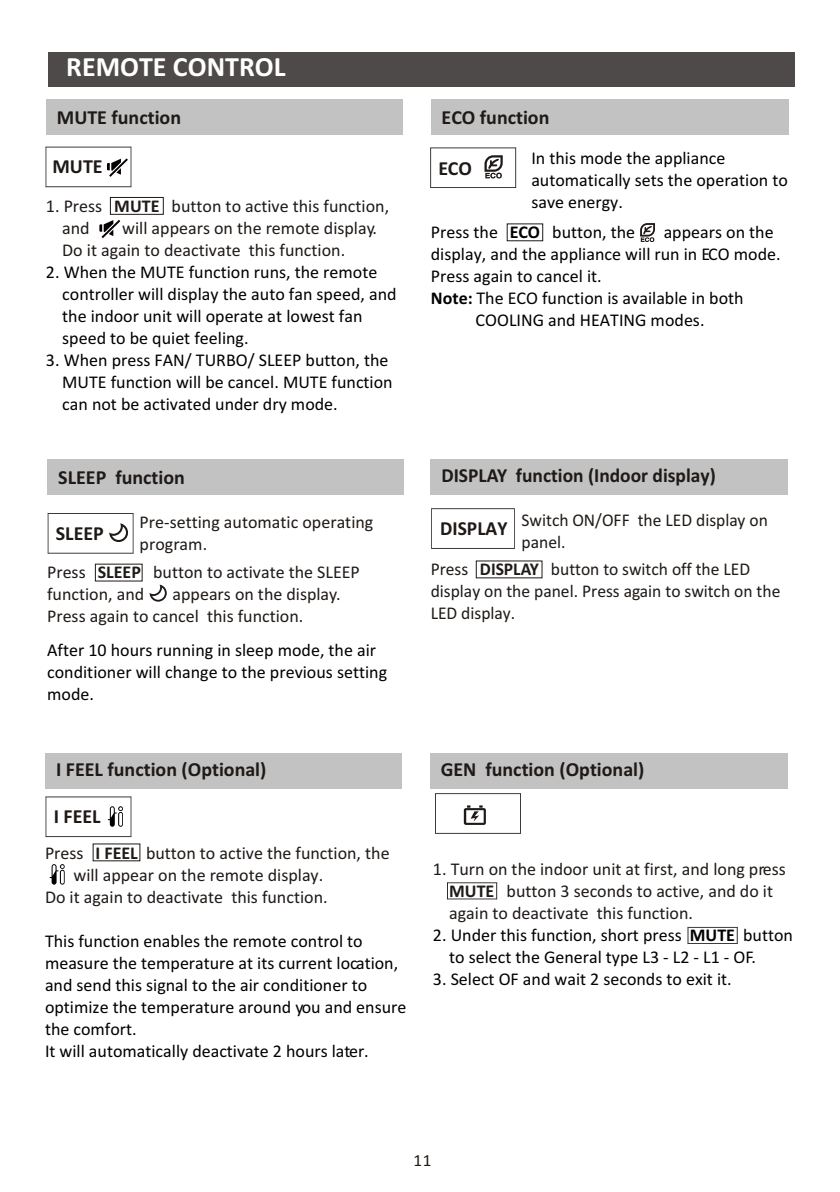
<style>
.page{position:relative;width:840px;height:1192px;background:#fff}
.page>*{position:absolute;margin:0;border:0;box-sizing:border-box;transform-origin:0 0}
.t1{font:700 28px "Calibri";color:#fff}
.t2{font:700 20px "Calibri";color:#1f1a17}
.t3{font:18px/22px "Calibri";color:#000}
.t4{font:18px/22px "Calibri";color:#1f1a17}
.t5{font:17px "Calibri";color:#1f1a17}
.s1{font-weight:700}
</style>
<div class="page">
<div style="left:48px;top:52px;width:746px;height:35px;background:#4f4a4a"></div>
<div style="left:46px;top:100px;width:356px;height:35px;background:#c2c2c2"></div>
<div style="left:431px;top:100px;width:358px;height:35px;background:#c2c2c2"></div>
<svg style="left:99px;top:220px;width:21px;height:18px"></svg>
<div style="left:110px;top:197px;width:54px;height:18px;border:1px solid #1f1a17"></div>
<svg style="left:46px;top:147px;width:86px;height:40px"></svg>
<div style="left:45px;top:753px;width:356px;height:36px;background:#c2c2c2"></div>
<svg style="left:50px;top:864px;width:15px;height:21px"></svg>
<svg style="left:46px;top:797px;width:86px;height:40px"></svg>
<div style="left:431px;top:459px;width:357px;height:36px;background:#c2c2c2"></div>
<svg style="left:431px;top:508px;width:84px;height:41px"></svg>
<svg style="left:640px;top:223px;width:15px;height:19px"></svg>
<svg style="left:430px;top:147px;width:86px;height:41px"></svg>
<div style="left:47px;top:459px;width:357px;height:36px;background:#c2c2c2"></div>
<svg style="left:150px;top:585px;width:17px;height:17px"></svg>
<svg style="left:48px;top:513px;width:86px;height:41px"></svg>
<div style="left:431px;top:753px;width:357px;height:36px;background:#c2c2c2"></div>
<svg style="left:447px;top:882px;width:50px;height:18px"></svg>
<svg style="left:688px;top:927px;width:50px;height:17px"></svg>
<svg style="left:435px;top:793px;width:86px;height:41px"></svg>
<h1 class="t1" style="left:66px;top:55px;width:221px">REMOTE CONTROL</h1>
<p class="t2" style="left:57px;top:109px;width:126px">MUTE function</p>
<p class="t2" style="left:442px;top:109px;width:109px">ECO function</p>
<p class="t2" style="left:52px;top:158px;width:52px">MUTE</p>
<p class="t4" style="left:62px;top:197px;width:328px;text-indent:-16px">1. Press <span class="s1">MUTE</span> button to active this function, and</p>
<p class="t2" style="left:438px;top:160px;width:35px">ECO</p>
<p class="t3" style="left:531px;top:148px;width:258px">In this mode the appliance automatically sets the operation to save energy.</p>
<p class="t3" style="left:431px;top:222px;width:206px">Press the <span class="s1">ECO</span> button, the</p>
<p class="t3" style="left:664px;top:222px;width:112px">appears on the</p>
<p class="t3" style="left:431px;top:244px;width:351px">display, and the appliance will run in ECO mode.</p>
<p class="t3" style="left:431px;top:266px;width:172px">Press again to cancel it.</p>
<p class="t3" style="left:431px;top:288px;width:314px"><span class="s1">Note:</span> The ECO function is available in both</p>
<p class="t3" style="left:476px;top:310px;width:230px">COOLING and HEATING modes.</p>
<p class="t4" style="left:62px;top:219px;width:316px;text-indent:60px">will appears on the remote display.<br>Do it again to deactivate this function.</p>
<p class="t3" style="left:62px;top:263px;width:336px;text-indent:-16px">2. When the MUTE function runs, the remote controller will display the auto fan speed, and the indoor unit will operate at lowest fan speed to be quiet feeling.</p>
<p class="t3" style="left:62px;top:351px;width:332px;text-indent:-16px">3. When press FAN/ TURBO/ SLEEP button, the<br>MUTE function will be cancel. MUTE function can not be activated under dry mode.</p>
<p class="t2" style="left:58px;top:469px;width:128px">SLEEP function</p>
<p class="t2" style="left:56px;top:525px;width:50px">SLEEP</p>
<p class="t4" style="left:140px;top:513px;width:235px">Pre-setting automatic operating program.</p>
<p class="t4" style="left:47px;top:562px;width:314px">Press <span class="s1">SLEEP</span> button to activate the SLEEP function, and</p>
<p class="t4" style="left:47px;top:584px;width:295px;text-indent:125px">appears on the display.<br>Press again to cancel this function.</p>
<p class="t3" style="left:47px;top:640px;width:342px">After 10 hours running in sleep mode, the air conditioner will change to the previous setting mode.</p>
<p class="t2" style="left:56px;top:761px;width:212px">I FEEL function (Optional)</p>
<p class="t2" style="left:54px;top:808px;width:49px">I FEEL</p>
<p class="t4" style="left:45px;top:843px;width:346px">Press <span class="s1">I FEEL</span> button to active the function, the</p>
<p class="t4" style="left:74px;top:865px;width:251px">will appear on the remote display.</p>
<p class="t4" style="left:45px;top:887px;width:284px">Do it again to deactivate this function.</p>
<p class="t3" style="left:45px;top:931px;width:363px">This function enables the remote control to measure the temperature at its current location, and send this signal to the air conditioner to optimize the temperature around you and ensure the comfort.<br>It will automatically deactivate 2 hours later.</p>
<p class="t2" style="left:441px;top:467px;width:276px">DISPLAY function (Indoor display)</p>
<p class="t2" style="left:440px;top:520px;width:69px">DISPLAY</p>
<p class="t4" style="left:522px;top:510px;width:248px">Switch ON/OFF the LED display on panel.</p>
<p class="t4" style="left:431px;top:560px;width:351px">Press <span class="s1">DISPLAY</span> button to switch off the LED display on the panel. Press again to switch on the<br>LED display.</p>
<p class="t2" style="left:441px;top:761px;width:205px">GEN function (Optional)</p>
<p class="t4" style="left:449px;top:860px;width:338px;text-indent:-16px">1. Turn on the indoor unit at first, and long press<br><span class="s1">MUTE</span> button 3 seconds to active, and do it again to deactivate this function.</p>
<p class="t3" style="left:449px;top:926px;width:345px;text-indent:-16px">2. Under this function, short press <span class="s1">MUTE</span> button to select the General type L3 - L2 - L1 - OF.</p>
<p class="t3" style="left:433px;top:970px;width:300px">3. Select OF and wait 2 seconds to exit it.</p>
<p class="t5" style="left:413px;top:1154px;width:19px">11</p>
</div>
